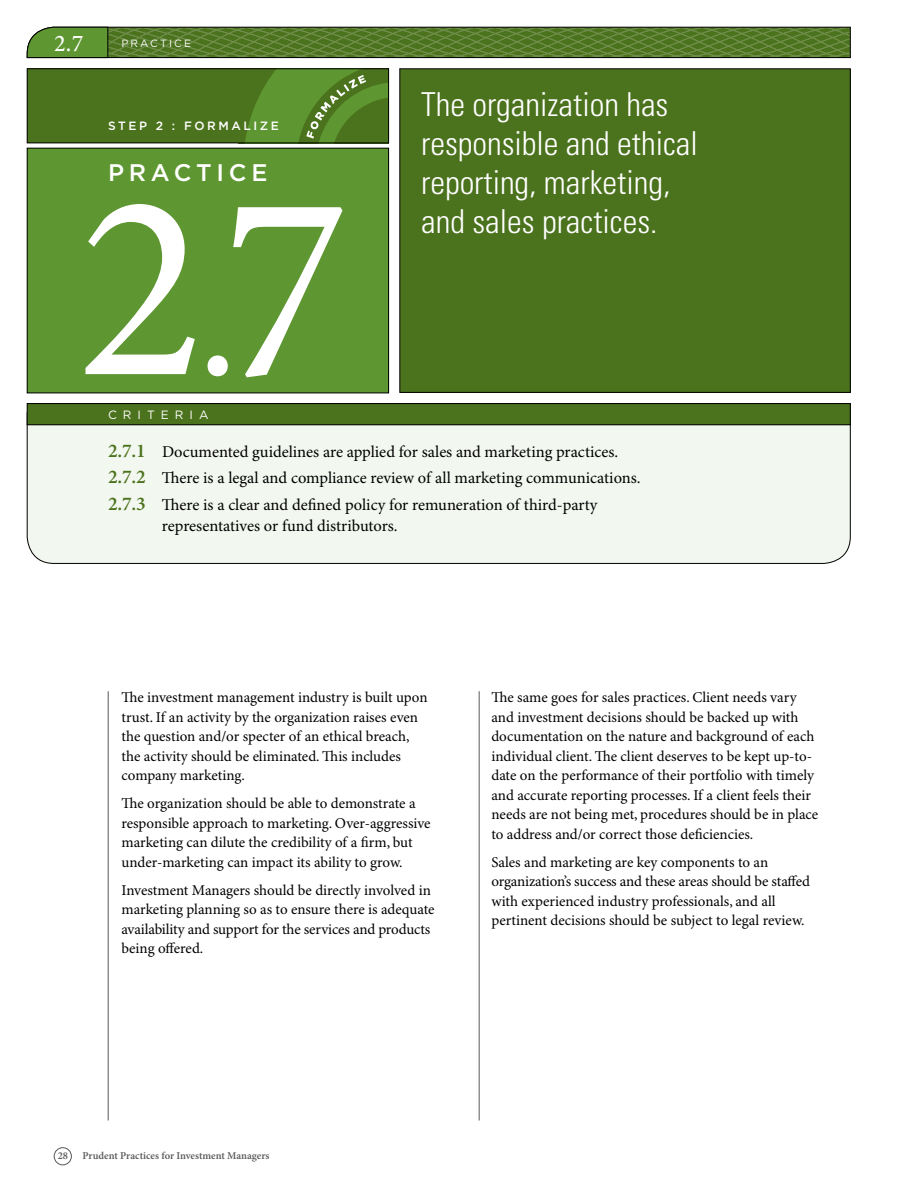
<style>
.page{position:relative;width:918px;height:1188px;background:#fff}
.page>*{position:absolute;margin:0;border:0;box-sizing:border-box;transform-origin:0 0}
.t1{font:267.9px "Minion Pro";color:#fff}
.t2{font:300 condensed 33px/39px "Univers";color:#fff}
.t3{font:500 24px "Gotham";letter-spacing:.2em;color:#fff}
.t4{font:500 24px "Minion Pro";color:#fff}
.t5{font:16.5px/26.4px "Minion Pro";color:#000}
.t6{font:15px/19.5px "Minion Pro";letter-spacing:-.005em;color:#000}
.t7{font:500 12px "Gotham";letter-spacing:.215em;color:#fff}
.t8{font:12px "Gotham";letter-spacing:.5em;color:#fff}
.t9{font:600 10.5px "Minion Pro";letter-spacing:-.005em;color:#58595b}
.t10{font:10.5px "Gotham";color:#fff}
.s1{font-size:181.05px}
.s2{font-weight:600;font-size:19.5px;color:#4b721d}
</style>
<div class="page">
<div style="left:54px;top:1148px;width:18px;height:17px;border:1px solid #58595b;border-radius:50%"></div>
<div style="left:27px;top:148px;width:362px;height:245px;background:#5e9732"></div>
<div style="left:27px;top:148px;width:362px;height:245px;border:1px solid #000"></div>
<div style="left:27px;top:69px;width:362px;height:74px;background:#4b721d"></div>
<svg style="left:245px;top:71px;width:142px;height:70px"></svg>
<div style="left:27px;top:69px;width:362px;height:74px;border:1px solid #000"></div>
<div style="left:27px;top:412px;width:824px;height:152px;background:#f2f7ef"></div>
<hr style="left:479px;top:691px;width:1px;height:429px;background:#58595b">
<hr style="left:108px;top:691px;width:1px;height:429px;background:#58595b">
<div style="left:27px;top:404px;width:823px;height:21px;background:#4b721d"></div>
<div style="left:27px;top:403px;width:823px;height:22px;border:1px solid #000"></div>
<div style="left:400px;top:69px;width:450px;height:323px;background:#4b721d"></div>
<svg style="left:27px;top:27px;width:824px;height:31px;background:#54782c"></svg>
<h3 class="t4" style="left:54px;top:27px;width:31px">2.7</h3>
<p class="t10" style="left:122px;top:37px;width:28px">PRACTIC</p>
<p class="t10" style="left:184px;top:37px;width:9px">E</p>
<p class="t7" style="left:108px;top:118px;width:172px">S TEP 2 : FO RMALIZE</p>
<h3 class="t3" style="left:108px;top:158px;width:161px">PRAC TIC E</h3>
<h1 class="t1" style="left:77px;top:128px;width:274px">2<span class="s1">.</span>7</h1>
<p class="t8" style="left:108px;top:407px;width:39px">CRIT</p>
<p class="t8" style="left:161px;top:407px;width:39px">ERIA</p>
<h2 class="t2" style="left:421px;top:85px;width:278px">The organization has responsible and ethical reporting, marketing, and sales practices.</h2>
<p class="t5" style="left:108px;top:439px;width:534px"><span class="s2">2.7.1</span> Documented guidelines are applied for sales and marketing practices.<br><span class="s2">2.7.2</span> There is a legal and compliance review of all marketing communications.<br><span class="s2">2.7.3</span> There is a clear and defined policy for remuneration of third-party</p>
<p class="t5" style="left:162px;top:513px;width:237px">representatives or fund distributors.</p>
<p class="t6" style="left:122px;top:688px;width:308px">The investment management industry is built upon trust. If an activity by the organization raises even the question and/or specter of an ethical breach, the activity should be eliminated. This includes company marketing.</p>
<p class="t6" style="left:122px;top:794px;width:311px">The organization should be able to demonstrate a responsible approach to marketing. Over-aggressive marketing can dilute the credibility of a firm, but under-marketing can impact its ability to grow.</p>
<p class="t6" style="left:122px;top:881px;width:315px">Investment Managers should be directly involved in marketing planning so as to ensure there is adequate availability and support for the services and products being offered.</p>
<p class="t6" style="left:491px;top:688px;width:328px">The same goes for sales practices. Client needs vary and investment decisions should be backed up with documentation on the nature and background of each individual client. The client deserves to be kept up-to&shy;date on the performance of their portfolio with timely and accurate reporting processes. If a client feels their needs are not being met, procedures should be in place to address and/or correct those deficiencies.</p>
<p class="t6" style="left:491px;top:853px;width:320px">Sales and marketing are key components to an organization’s success and these areas should be staffed with experienced industry professionals, and all pertinent decisions should be subject to legal review.</p>
<p class="t9" style="left:58px;top:1150px;width:12px">28</p>
<p class="t9" style="left:82px;top:1150px;width:188px">Prudent Practices for Investment Managers</p>
</div>
